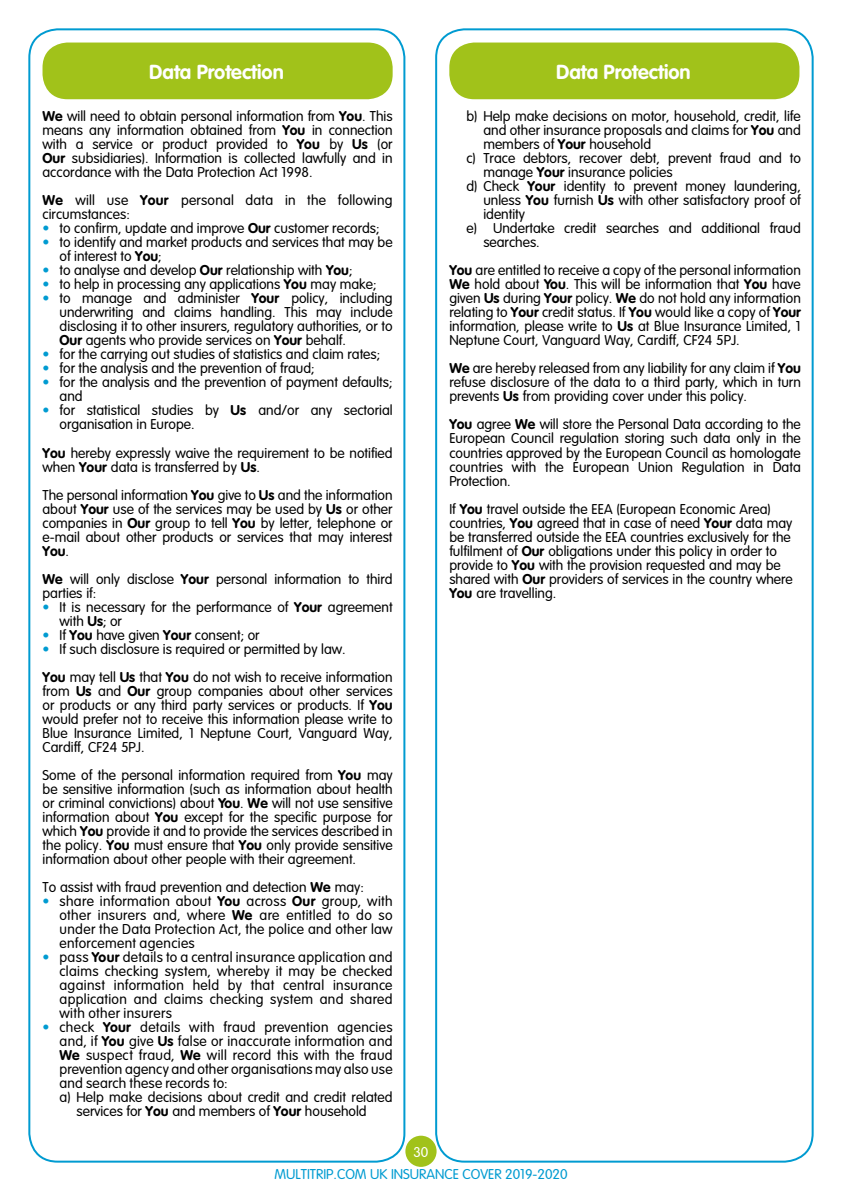
<style>
.page{position:relative;width:842px;height:1191px;background:#fff}
.page>*{position:absolute;margin:0;border:0;box-sizing:border-box;transform-origin:0 0}
.t1{font:700 20px "VAG Rounded Std";color:#fff}
.t2{font:300 14px/14px "VAG Rounded Std";color:#000;text-align:justify}
.t3{font:300 14px "VAG Rounded Std";letter-spacing:.025em;color:#000}
.t4{font:300 14px "VAG Rounded Std";color:#009bd1}
.t5{font:300 14px "VAG Rounded Std";color:#fff}
.s1{font-weight:700}
.s2{color:#009bd1}
</style>
<div class="page">
<div style="left:28px;top:28px;width:377px;height:1134px;border:2px solid #009bd1;border-radius:28px"></div>
<div style="left:435px;top:28px;width:379px;height:1134px;border:2px solid #009bd1;border-radius:28px"></div>
<div style="left:405px;top:1135px;width:32px;height:31px;background:#a1c21a;border-radius:50%"></div>
<div style="left:46px;top:46px;width:344px;height:50px;background:#a1c21a;border-radius:22px"></div>
<div style="left:43px;top:43px;width:350px;height:56px;border:6px solid #a1c21a;border-radius:22px"></div>
<div style="left:452px;top:46px;width:344px;height:50px;background:#a1c21a;border-radius:22px"></div>
<div style="left:449px;top:43px;width:350px;height:56px;border:6px solid #a1c21a;border-radius:22px"></div>
<h1 class="t1" style="left:149px;top:60px;width:136px">Data Protection</h1>
<p class="t2" style="left:43px;top:110px;width:352px"><span class="s1">We</span> will need to obtain personal information from <span class="s1">You</span>. This means any information obtained from <span class="s1">You</span> in connection with a service or product provided to <span class="s1">You</span> by <span class="s1">Us</span> (or <span class="s1">Our</span> subsidiaries). Information is collected lawfully and in accordance with the Data Protection Act 1998.</p>
<p class="t2" style="left:43px;top:194px;width:351px"><span class="s1">We</span> will use <span class="s1">Your</span> personal data in the following circumstances:</p>
<p class="t2" style="left:43px;top:222px;width:339px"><span class="s2">•</span> to confirm, update and improve <span class="s1">Our</span> customer records;</p>
<p class="t2" style="left:60px;top:236px;width:335px;text-indent:-17px"><span class="s2">•</span> to identify and market products and services that may be of interest to <span class="s1">You</span>;</p>
<p class="t2" style="left:43px;top:264px;width:312px"><span class="s2">•</span> to analyse and develop <span class="s1">Our</span> relationship with <span class="s1">You</span>;</p>
<p class="t2" style="left:43px;top:278px;width:335px"><span class="s2">•</span> to help in processing any applications <span class="s1">You</span> may make;</p>
<p class="t2" style="left:60px;top:292px;width:335px;text-indent:-17px"><span class="s2">•</span> to manage and administer <span class="s1">Your</span> policy, including underwriting and claims handling. This may include disclosing it to other insurers, regulatory authorities, or to <span class="s1">Our</span> agents who provide services on <span class="s1">Your</span> behalf.</p>
<p class="t2" style="left:43px;top:348px;width:339px"><span class="s2">•</span> for the carrying out studies of statistics and claim rates;</p>
<p class="t2" style="left:43px;top:362px;width:274px"><span class="s2">•</span> for the analysis and the prevention of fraud;</p>
<p class="t2" style="left:60px;top:376px;width:335px;text-indent:-17px"><span class="s2">•</span> for the analysis and the prevention of payment defaults; and</p>
<p class="t2" style="left:60px;top:404px;width:335px;text-indent:-17px"><span class="s2">•</span> for statistical studies by <span class="s1">Us</span> and/or any sectorial organisation in Europe.</p>
<p class="t2" style="left:43px;top:446px;width:352px"><span class="s1">You</span> hereby expressly waive the requirement to be notified when <span class="s1">Your</span> data is transferred by <span class="s1">Us</span>.</p>
<p class="t2" style="left:43px;top:488px;width:352px">The personal information <span class="s1">You</span> give to <span class="s1">Us</span> and the information about <span class="s1">Your</span> use of the services may be used by <span class="s1">Us</span> or other companies in <span class="s1">Our</span> group to tell <span class="s1">You</span> by letter, telephone or e-mail about other products or services that may interest <span class="s1">You</span>.</p>
<p class="t2" style="left:43px;top:572px;width:352px"><span class="s1">We</span> will only disclose <span class="s1">Your</span> personal information to third parties if:</p>
<p class="t2" style="left:60px;top:600px;width:335px;text-indent:-17px"><span class="s2">•</span> It is necessary for the performance of <span class="s1">Your</span> agreement with <span class="s1">Us</span>; or</p>
<p class="t2" style="left:43px;top:628px;width:219px"><span class="s2">•</span> If <span class="s1">You</span> have given <span class="s1">Your</span> consent; or</p>
<p class="t2" style="left:43px;top:635px;width:352px;line-height:28px"><span class="s2">•</span> If such disclosure is required or permitted by law.<br><span class="s1">You</span> may tell <span class="s1">Us</span> that <span class="s1">You</span> do not wish to receive information</p>
<p class="t2" style="left:43px;top:684px;width:352px">from <span class="s1">Us</span> and <span class="s1">Our</span> group companies about other services or products or any third party services or products. If <span class="s1">You </span>would prefer not to receive this information please write to Blue Insurance Limited, 1 Neptune Court, Vanguard Way, Cardiff, CF24 5PJ.</p>
<p class="t2" style="left:43px;top:768px;width:352px">Some of the personal information required from <span class="s1">You</span> may be sensitive information (such as information about health or criminal convictions) about <span class="s1">You</span>. <span class="s1">We</span> will not use sensitive information about <span class="s1">You</span> except for the specific purpose for which <span class="s1">You</span> provide it and to provide the services described in the policy. <span class="s1">You</span> must ensure that <span class="s1">You</span> only provide sensitive information about other people with their agreement.</p>
<p class="t2" style="left:43px;top:880px;width:323px">To assist with fraud prevention and detection <span class="s1">We</span> may:</p>
<p class="t2" style="left:60px;top:894px;width:335px;text-indent:-17px"><span class="s2">•</span> share information about <span class="s1">You</span> across <span class="s1">Our</span> group, with other insurers and, where <span class="s1">We</span> are entitled to do so under the Data Protection Act, the police and other law enforcement agencies</p>
<p class="t2" style="left:60px;top:950px;width:335px;text-indent:-17px"><span class="s2">•</span> pass <span class="s1">Your</span> details to a central insurance application and claims checking system, whereby it may be checked against information held by that central insurance application and claims checking system and shared with other insurers</p>
<p class="t3" style="left:43px;top:1018px;width:352px"><span class="s2">•</span> check <span class="s1">Your</span> details with fraud prevention agencies</p>
<p class="t3" style="left:60px;top:1032px;width:335px">and, if <span class="s1">You</span> give <span class="s1">Us</span> false or inaccurate information and</p>
<p class="t3" style="left:60px;top:1046px;width:335px"><span class="s1">We</span> suspect fraud, <span class="s1">We</span> will record this with the fraud</p>
<p class="t2" style="left:60px;top:1062px;width:335px">prevention agency and other organisations may also use</p>
<p class="t2" style="left:60px;top:1076px;width:169px">and search these records to:</p>
<p class="t2" style="left:60px;top:1090px;width:335px">a) Help make decisions about credit and credit related</p>
<p class="t2" style="left:77px;top:1104px;width:292px">services for <span class="s1">You</span> and members of <span class="s1">Your</span> household</p>
<h1 class="t1" style="left:556px;top:60px;width:136px">Data Protection</h1>
<p class="t2" style="left:466px;top:110px;width:336px">b) Help make decisions on motor, household, credit, life</p>
<p class="t2" style="left:483px;top:124px;width:319px">and other insurance proposals and claims for <span class="s1">You</span> and</p>
<p class="t2" style="left:483px;top:138px;width:169px">members of <span class="s1">Your</span> household</p>
<p class="t2" style="left:466px;top:152px;width:336px">c) Trace debtors, recover debt, prevent fraud and to</p>
<p class="t2" style="left:483px;top:166px;width:191px">manage <span class="s1">Your</span> insurance policies</p>
<p class="t2" style="left:466px;top:180px;width:336px">d) Check <span class="s1">Your</span> identity to prevent money laundering,</p>
<p class="t2" style="left:483px;top:194px;width:319px">unless <span class="s1">You</span> furnish <span class="s1">Us</span> with other satisfactory proof of</p>
<p class="t2" style="left:483px;top:208px;width:43px">identity</p>
<p class="t2" style="left:466px;top:222px;width:336px">e) Undertake credit searches and additional fraud</p>
<p class="t2" style="left:483px;top:236px;width:58px">searches.</p>
<p class="t2" style="left:449px;top:264px;width:353px"><span class="s1">You</span> are entitled to receive a copy of the personal information <span class="s1">We</span> hold about <span class="s1">You</span>. This will be information that <span class="s1">You</span> have given <span class="s1">Us</span> during <span class="s1">Your</span> policy. <span class="s1">We</span> do not hold any information relating to <span class="s1">Your</span> credit status. If <span class="s1">You</span> would like a copy of <span class="s1">Your </span>information, please write to <span class="s1">Us</span> at Blue Insurance Limited, 1<br>Neptune Court, Vanguard Way, Cardiff, CF24 5PJ.</p>
<p class="t2" style="left:449px;top:362px;width:353px"><span class="s1">We</span> are hereby released from any liability for any claim if <span class="s1">You </span>refuse disclosure of the data to a third party, which in turn prevents <span class="s1">Us</span> from providing cover under this policy.</p>
<p class="t2" style="left:449px;top:418px;width:353px"><span class="s1">You</span> agree <span class="s1">We</span> will store the Personal Data according to the European Council regulation storing such data only in the countries approved by the European Council as homologate countries with the European Union Regulation in Data Protection.</p>
<p class="t2" style="left:449px;top:502px;width:345px;text-align:left">If <span class="s1">You</span> travel outside the EEA (European Economic Area) countries, <span class="s1">You</span> agreed that in case of need <span class="s1">Your</span> data may be transferred outside the EEA countries exclusively for the fulfilment of <span class="s1">Our</span> obligations under this policy in order to provide to <span class="s1">You</span> with the provision requested and may be shared with <span class="s1">Our</span> providers of services in the country where <span class="s1">You</span> are travelling.</p>
<p class="t5" style="left:413px;top:1143px;width:17px">30</p>
<p class="t4" style="left:274px;top:1166px;width:295px">MULTITRIP.COM UK INSURANCE COVER 2019-2020</p>
</div>
